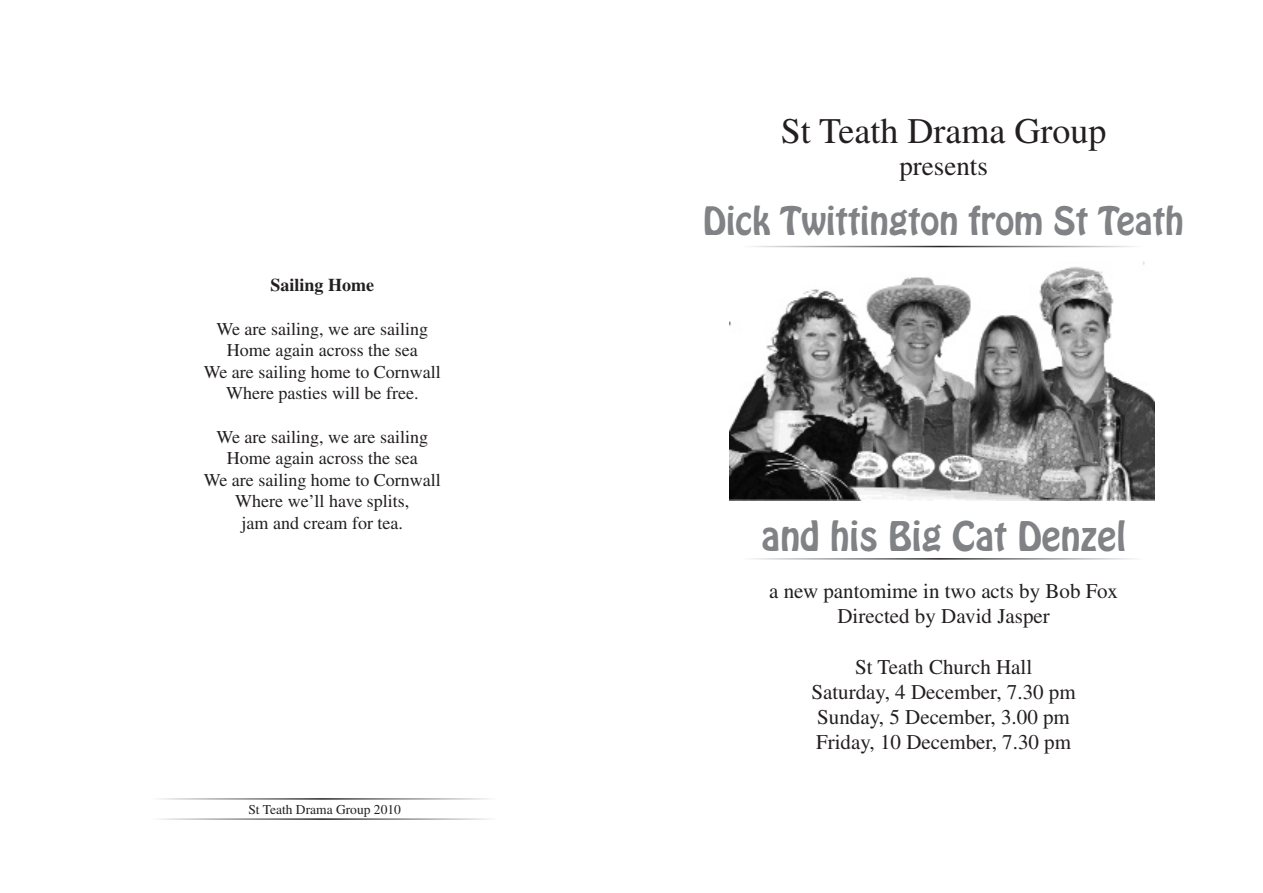
<style>
.page{position:relative;width:1263px;height:893px;background:#fff}
.page>*{position:absolute;margin:0;border:0;box-sizing:border-box;transform-origin:0 0}
.t1{font:36px "Hobo Std";color:#808285}
.t2{font:36px "Times";color:#231f20}
.t3{font:34.5px "Hobo Std";color:#808285}
.t4{font:27px "Times";color:#231f20}
.t5{font:21px "Times";color:#231f20}
.t6{font:18px "Times";color:#231f20}
.t7{font:700 18px "Times";color:#231f20}
.t8{font:13.5px "Times";color:#231f20}
</style>
<div class="page">
<div style="left:741px;top:246px;width:404px;height:314px;border:2px solid #fff"></div>
<div style="left:150px;top:798px;width:349px;height:22px;border:2px solid #fff"></div>
<img style="left:730px;top:262px;width:425px;height:238px">
<p class="t7" style="left:271px;top:274px;width:105px">Sailing Home</p>
<p class="t6" style="left:217px;top:318px;width:213px">We are sailing, we are sailing</p>
<p class="t6" style="left:227px;top:340px;width:192px">Home again across the sea</p>
<p class="t6" style="left:204px;top:362px;width:238px">We are sailing home to Cornwall</p>
<p class="t6" style="left:226px;top:383px;width:194px">Where pasties will be free.</p>
<p class="t6" style="left:217px;top:426px;width:213px">We are sailing, we are sailing</p>
<p class="t6" style="left:227px;top:448px;width:192px">Home again across the sea</p>
<p class="t6" style="left:204px;top:470px;width:238px">We are sailing home to Cornwall</p>
<p class="t6" style="left:235px;top:491px;width:176px">Where we’ll have splits,</p>
<p class="t6" style="left:242px;top:513px;width:163px">jam and cream for tea.</p>
<p class="t8" style="left:248px;top:801px;width:154px">St Teath Drama Group 2010</p>
<p class="t2" style="left:781px;top:110px;width:327px">St Teath Drama Group</p>
<p class="t4" style="left:899px;top:151px;width:90px">presents</p>
<p class="t3" style="left:703px;top:197px;width:482px">Dick Twittington from St Teath</p>
<p class="t1" style="left:762px;top:512px;width:365px">and his Big Cat Denzel</p>
<p class="t5" style="left:769px;top:579px;width:350px">a new pantomime in two acts by Bob Fox</p>
<p class="t5" style="left:837px;top:604px;width:214px">Directed by David Jasper</p>
<p class="t5" style="left:855px;top:655px;width:179px">St Teath Church Hall</p>
<p class="t5" style="left:811px;top:680px;width:266px">Saturday, 4 December, 7.30 pm</p>
<p class="t5" style="left:817px;top:705px;width:254px">Sunday, 5 December, 3.00 pm</p>
<p class="t5" style="left:816px;top:730px;width:257px">Friday, 10 December, 7.30 pm</p>
</div>
